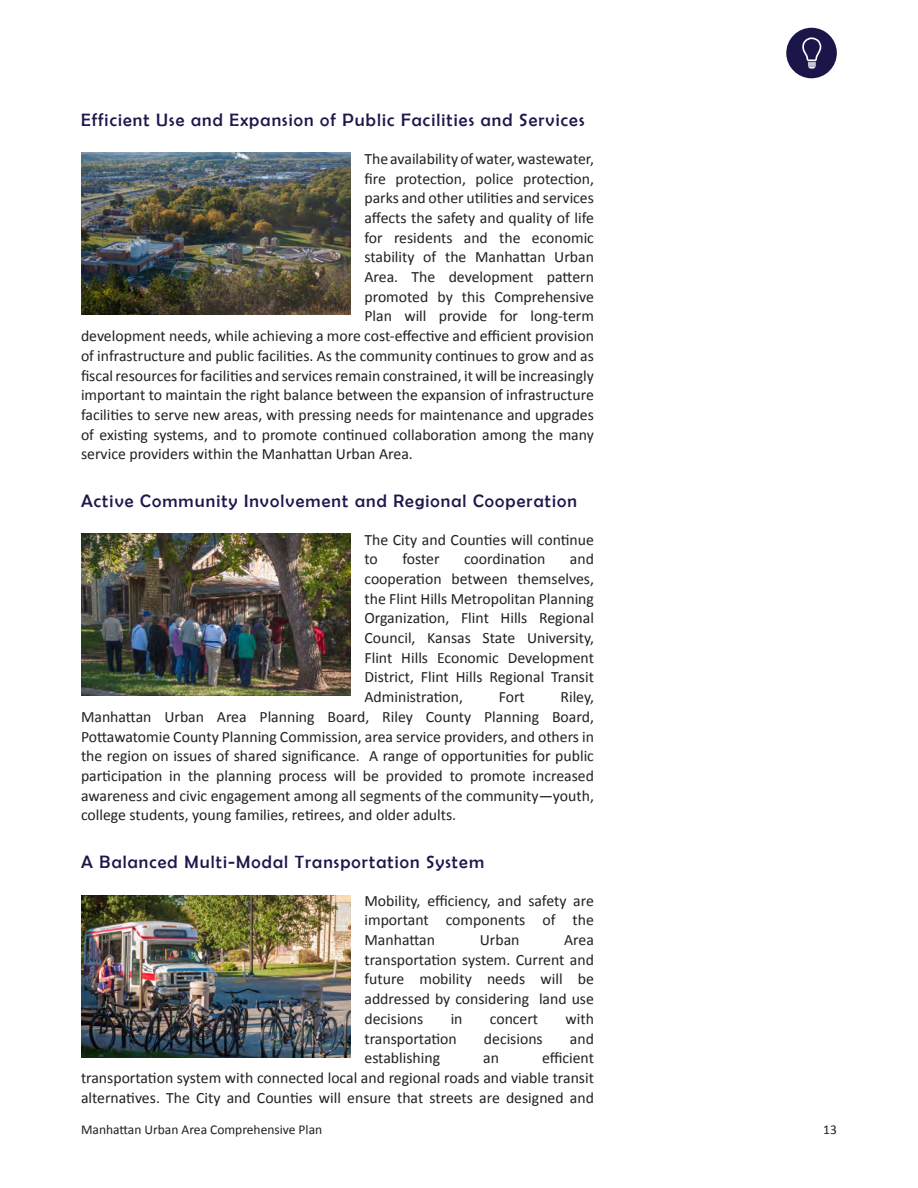
<style>
.page{position:relative;width:918px;height:1188px;background:#fff}
.page>*{position:absolute;margin:0;border:0;box-sizing:border-box;transform-origin:0 0}
.Heading_3{font:18px "Berlin Sans FB";letter-spacing:.06em;color:#1d184c}
.Body_Text{font:15.75px/19.6px "Calibri";color:#231f20;text-align:justify}
.t1{font:13.5px "Calibri";color:#231f20}
</style>
<div class="page">
<svg style="left:786px;top:27px;width:51px;height:52px"></svg>
<img style="left:81px;top:152px;width:270px;height:162px">
<img style="left:81px;top:534px;width:270px;height:162px">
<img style="left:81px;top:896px;width:270px;height:162px">
<p class="Heading_3" style="left:81px;top:110px;width:505px">Efficient Use and Expansion of Public Facilities and Services</p>
<p class="Body_Text" style="left:364px;top:149px;width:231px">The availability of water, wastewater,</p>
<p class="Body_Text" style="left:364px;top:169px;width:231px">fire protection, police protection,</p>
<p class="Body_Text" style="left:364px;top:188px;width:231px">parks and other utilities and services</p>
<p class="Body_Text" style="left:364px;top:208px;width:231px">affects the safety and quality of life</p>
<p class="Body_Text" style="left:364px;top:228px;width:231px">for residents and the economic</p>
<p class="Body_Text" style="left:364px;top:247px;width:231px">stability of the Manhattan Urban</p>
<p class="Body_Text" style="left:364px;top:267px;width:231px">Area. The development pattern</p>
<p class="Body_Text" style="left:364px;top:287px;width:231px">promoted by this Comprehensive</p>
<p class="Body_Text" style="left:364px;top:306px;width:231px">Plan will provide for long-term</p>
<p class="Body_Text" style="left:81px;top:326px;width:514px">development needs, while achieving a more cost-effective and efficient provision</p>
<p class="Body_Text" style="left:81px;top:346px;width:514px">of infrastructure and public facilities. As the community continues to grow and as</p>
<p class="Body_Text" style="left:81px;top:366px;width:514px">fiscal resources for facilities and services remain constrained, it will be increasingly</p>
<p class="Body_Text" style="left:81px;top:385px;width:514px">important to maintain the right balance between the expansion of infrastructure</p>
<p class="Body_Text" style="left:81px;top:405px;width:514px">facilities to serve new areas, with pressing needs for maintenance and upgrades</p>
<p class="Body_Text" style="left:81px;top:425px;width:514px">of existing systems, and to promote continued collaboration among the many</p>
<p class="Body_Text" style="left:81px;top:444px;width:333px">service providers within the Manhattan Urban Area.</p>
<p class="Heading_3" style="left:81px;top:491px;width:497px">Active Community Involvement and Regional Cooperation</p>
<p class="Body_Text" style="left:364px;top:530px;width:231px">The City and Counties will continue to</p>
<p class="Body_Text" style="left:402px;top:549px;width:39px">foster</p>
<p class="Body_Text" style="left:464px;top:549px;width:83px">coordination</p>
<p class="Body_Text" style="left:364px;top:549px;width:231px;text-indent:205px">and cooperation between themselves, the Flint Hills Metropolitan Planning Organization, Flint Hills Regional Council, Kansas State University, Flint Hills Economic Development District, Flint Hills Regional Transit Administration,</p>
<p class="Body_Text" style="left:81px;top:687px;width:515px;text-indent:480px">Riley, Manhattan Urban Area Planning Board, Riley County Planning Board, Pottawatomie County Planning Commission, area service providers, and others in the region on issues of shared significance. A range of opportunities for public participation in the planning process will be provided to promote increased awareness and civic engagement among all segments of the community—youth, college students, young families, retirees, and older adults.</p>
<p class="Heading_3" style="left:81px;top:852px;width:405px">A Balanced Multi-Modal Transportation System</p>
<p class="Body_Text" style="left:364px;top:891px;width:231px">Mobility, efficiency, and safety are important components of the Manhattan</p>
<p class="Body_Text" style="left:499px;top:687px;width:28px">Fort</p>
<p class="Body_Text" style="left:480px;top:930px;width:41px">Urban</p>
<p class="Body_Text" style="left:364px;top:930px;width:231px;text-indent:200px">Area transportation system. Current and future mobility needs will be addressed by considering land use decisions</p>
<p class="Body_Text" style="left:451px;top:1009px;width:13px">in</p>
<p class="Body_Text" style="left:490px;top:1009px;width:50px">concert</p>
<p class="Body_Text" style="left:566px;top:1009px;width:30px">with</p>
<p class="Body_Text" style="left:364px;top:1029px;width:94px">transportation</p>
<p class="Body_Text" style="left:484px;top:1029px;width:60px">decisions</p>
<p class="Body_Text" style="left:570px;top:1029px;width:26px">and</p>
<p class="Body_Text" style="left:364px;top:1048px;width:77px">establishing</p>
<p class="Body_Text" style="left:483px;top:1048px;width:17px">an</p>
<p class="Body_Text" style="left:81px;top:1048px;width:514px;text-indent:461px">efficient transportation system with connected local and regional roads and viable transit alternatives. The City and Counties will ensure that streets are designed and</p>
<p class="t1" style="left:81px;top:1121px;width:243px">Manhattan Urban Area Comprehensive Plan</p>
<p class="t1" style="left:823px;top:1121px;width:15px">13</p>
</div>
